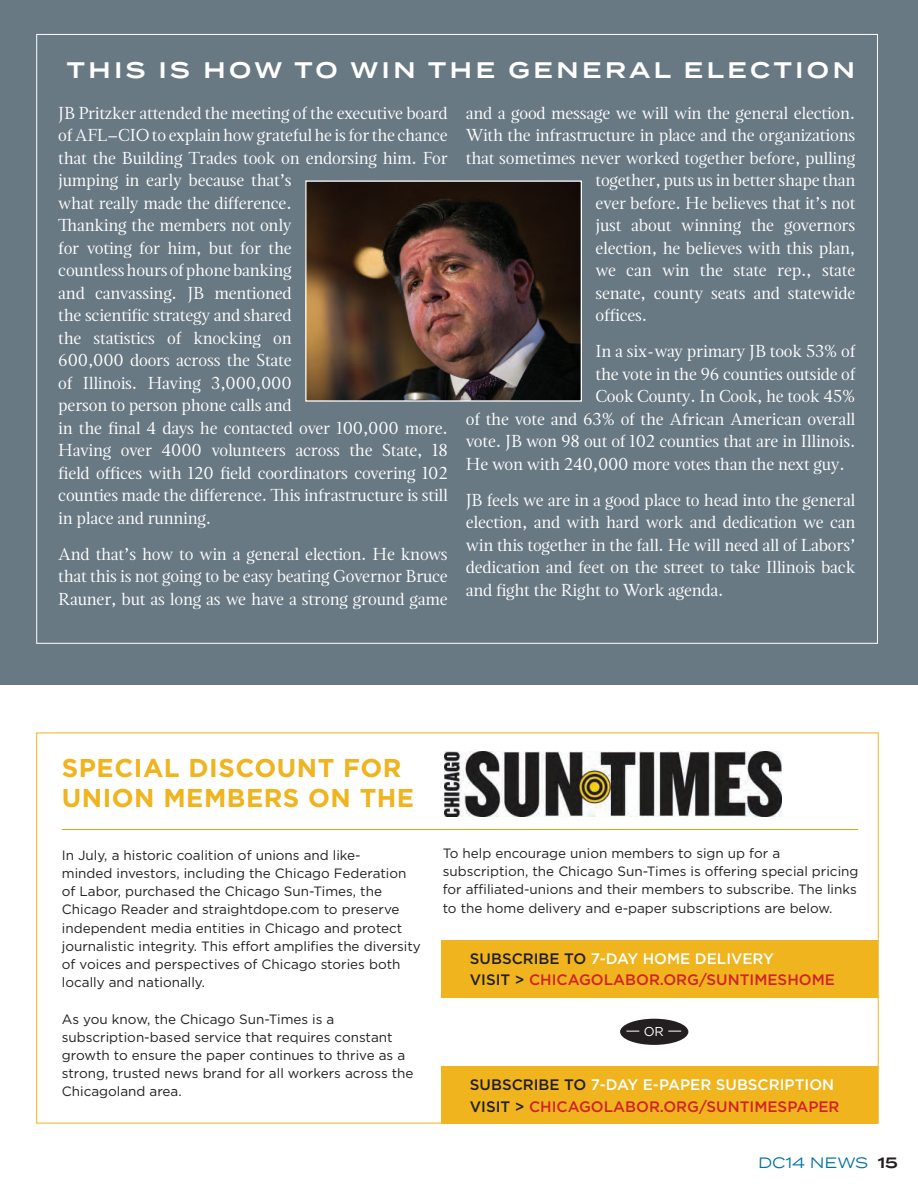
<style>
.page{position:relative;width:918px;height:1188px;background:#fff}
.page>*{position:absolute;margin:0;border:0;box-sizing:border-box;transform-origin:0 0}
.t1{font:700 25.8px/30.3px "Gotham";letter-spacing:.02em;color:#efb41e}
.t2{font:600 22.5px "Termina";letter-spacing:.16em;color:#fff}
.t3{font:17.25px/22.5px "Magneta";letter-spacing:-.01em;color:#fff;text-align:justify}
.t4{font:500 15.15px/21.1px "Gotham";color:#d1232a}
.t5{font:15px "Termina";color:#0072a5}
.t6{font:13.5px/18.1px "Gotham";color:#231f20}
.t7{font:12.9px "Gotham";color:#fff}
.s1{color:#231f20}
.s2{color:#fff}
.s3{font-weight:600;color:#231f20}
</style>
<div class="page">
<div style="left:0;top:0;width:918px;height:685px;background:#697984"></div>
<img style="left:307px;top:182px;width:273px;height:218px">
<div style="left:305px;top:180px;width:277px;height:222px;border:1px solid #fff"></div>
<img style="left:445px;top:752px;width:336px;height:64px">
<div style="left:442px;top:940px;width:436px;height:58px;background:#efb41e"></div>
<div style="left:442px;top:1066px;width:436px;height:58px;background:#efb41e"></div>
<div style="left:620px;top:1019px;width:68px;height:26px;background:#231f20;border-radius:50%"></div>
<svg style="left:626px;top:1031px;width:13px;height:1px"></svg>
<svg style="left:668px;top:1031px;width:13px;height:1px"></svg>
<hr style="left:62px;top:829px;width:796px;height:1px;background:#d9a419">
<h2 class="t2" style="left:67px;top:53px;width:789px">THIS IS HOW TO WIN THE GENERAL ELECTION</h2>
<p class="t3" style="left:58px;top:101px;width:391px;text-align:left">JB Pritzker attended the meeting of the executive board of AFL–CIO to explain how grateful he is for the chance that the Building Trades took on endorsing him. For jumping in early because that’s<br>what really made the difference.<br>Thanking the members not only<br>for voting for him, but for the<br>countless hours of phone banking<br>and canvassing. JB mentioned<br>the scientific strategy and shared<br>the statistics of knocking on<br>600,000 doors across the State<br>of Illinois. Having 3,000,000<br>person to person phone calls and<br>in the final 4 days he contacted over 100,000 more.<br>Having over 4000 volunteers across the State, 18 field offices with 120 field coordinators covering 102 counties made the difference. This infrastructure is still in place and running.</p>
<p class="t3" style="left:58px;top:542px;width:391px">And that’s how to win a general election. He knows that this is not going to be easy beating Governor Bruce Rauner, but as long as we have a strong ground game</p>
<p class="t3" style="left:466px;top:101px;width:391px">and a good message we will win the general election.</p>
<p class="t3" style="left:466px;top:124px;width:391px">With the infrastructure in place and the organizations</p>
<p class="t3" style="left:466px;top:146px;width:391px">that sometimes never worked together before, pulling</p>
<p class="t3" style="left:595px;top:169px;width:261px">together, puts us in better shape than</p>
<p class="t3" style="left:595px;top:191px;width:261px">ever before. He believes that it’s not</p>
<p class="t3" style="left:595px;top:214px;width:261px">just about winning the governors</p>
<p class="t3" style="left:595px;top:236px;width:261px">election, he believes with this plan,</p>
<p class="t3" style="left:595px;top:259px;width:261px">we can win the state rep., state</p>
<p class="t3" style="left:595px;top:281px;width:261px">senate, county seats and statewide</p>
<p class="t3" style="left:595px;top:304px;width:53px">offices.</p>
<p class="t3" style="left:595px;top:340px;width:261px">In a six-way primary JB took 53% of</p>
<p class="t3" style="left:595px;top:362px;width:261px">the vote in the 96 counties outside of</p>
<p class="t3" style="left:595px;top:385px;width:261px">Cook County. In Cook, he took 45%</p>
<p class="t3" style="left:466px;top:407px;width:391px">of the vote and 63% of the African American overall</p>
<p class="t3" style="left:466px;top:430px;width:391px">vote. JB won 98 out of 102 counties that are in Illinois.</p>
<p class="t3" style="left:466px;top:452px;width:381px">He won with 240,000 more votes than the next guy.</p>
<p class="t3" style="left:466px;top:488px;width:391px">JB feels we are in a good place to head into the general election, and with hard work and dedication we can win this together in the fall. He will need all of Labors’ dedication and feet on the street to take Illinois back and fight the Right to Work agenda.</p>
<h1 class="t1" style="left:62px;top:752px;width:354px">SPECIAL DISCOUNT FOR<br>UNION MEMBERS ON THE</h1>
<p class="t6" style="left:62px;top:846px;width:361px">In July, a historic coalition of unions and like-<br>minded investors, including the Chicago Federation of Labor, purchased the Chicago Sun-Times, the Chicago Reader and straightdope.com to preserve independent media entities in Chicago and protect journalistic integrity. This effort amplifies the diversity of voices and perspectives of Chicago stories both locally and nationally.</p>
<p class="t6" style="left:62px;top:1009px;width:353px">As you know, the Chicago Sun-Times is a subscription-based service that requires constant growth to ensure the paper continues to thrive as a strong, trusted news brand for all workers across the Chicagoland area.</p>
<p class="t6" style="left:443px;top:844px;width:417px">To help encourage union members to sign up for a subscription, the Chicago Sun-Times is offering special pricing for affiliated-unions and their members to subscribe. The links to the home delivery and e-paper subscriptions are below.</p>
<p class="t4" style="left:470px;top:948px;width:367px"><span class="s1">SUBSCRIBE TO</span> <span class="s2">7-DAY HOME DELIVERY<br></span><span class="s1">VISIT &gt;</span> CHICAGOLABOR.ORG/SUNTIMESHOME</p>
<p class="t7" style="left:644px;top:1023px;width:22px">OR</p>
<p class="t4" style="left:470px;top:1074px;width:371px"><span class="s1">SUBSCRIBE TO</span> <span class="s2">7-DAY E-PAPER SUBSCRIPTION<br></span><span class="s1">VISIT &gt;</span> CHICAGOLABOR.ORG/SUNTIMESPAPER</p>
<p class="t5" style="left:758px;top:1152px;width:141px">DC14 NEWS <span class="s3">15</span></p>
</div>
